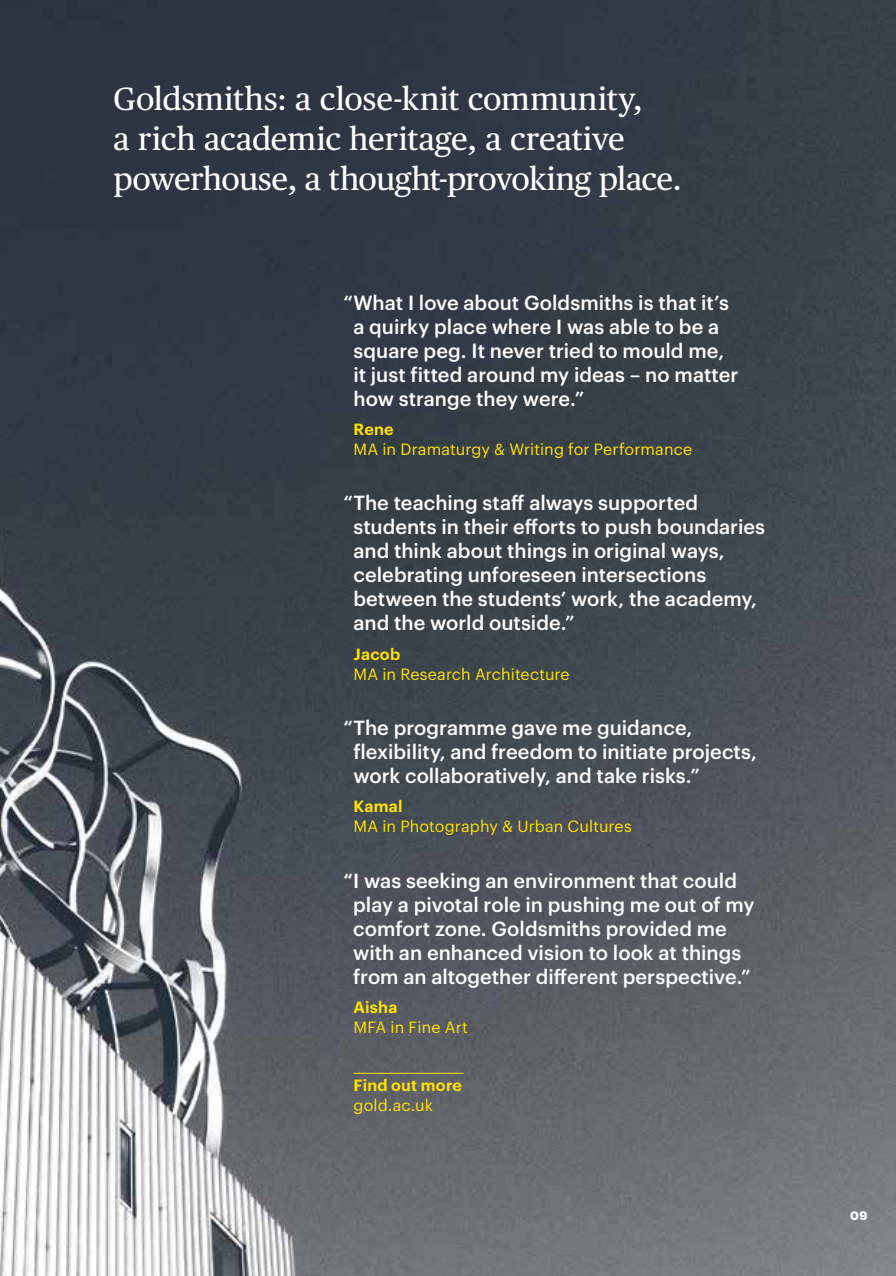
<style>
.page{position:relative;width:896px;height:1276px;background:#fff}
.page>*{position:absolute;margin:0;border:0;box-sizing:border-box;transform-origin:0 0}
.t1{font:32px/40px "Publico Text";letter-spacing:-.01em;color:#fff}
.t2{font:500 20px/24px "Graphik";color:#fff}
.t3{font:16px "Graphik";letter-spacing:.005em;color:#ffe200}
.t4{font:600 16px "Graphik";letter-spacing:.015em;color:#ffe200}
.t5{font:700 12px "Graphik";color:#fff}
</style>
<div class="page">
<img style="left:0;top:0;width:896px;height:1276px">
<hr style="left:353px;top:1072px;width:110px;height:1px;background:#ffe200">
<h1 class="t1" style="left:113px;top:77px;width:570px">Goldsmiths: a close-knit community,<br>a rich academic heritage, a creative powerhouse, a thought-provoking place.</h1>
<p class="t2" style="left:353px;top:289px;width:387px;text-indent:-10px">“What I love about Goldsmiths is that it’s a quirky place where I was able to be a square peg. It never tried to mould me, it just fitted around my ideas – no matter how strange they were.”</p>
<p class="t4" style="left:353px;top:417px;width:41px">Rene</p>
<p class="t3" style="left:353px;top:437px;width:340px">MA in Dramaturgy &amp; Writing for Performance</p>
<p class="t2" style="left:353px;top:489px;width:413px;text-indent:-10px">“The teaching staff always supported students in their efforts to push boundaries and think about things in original ways, celebrating unforeseen intersections between the students’ work, the academy, and the world outside.”</p>
<p class="t4" style="left:353px;top:641px;width:48px">Jacob</p>
<p class="t3" style="left:353px;top:662px;width:218px">MA in Research Architecture</p>
<p class="t2" style="left:353px;top:714px;width:405px;text-indent:-10px">“The programme gave me guidance, flexibility, and freedom to initiate projects, work collaboratively, and take risks.”</p>
<p class="t4" style="left:353px;top:794px;width:51px">Kamal</p>
<p class="t3" style="left:353px;top:814px;width:280px">MA in Photography &amp; Urban Cultures</p>
<p class="t2" style="left:353px;top:867px;width:403px;text-indent:-10px">“I was seeking an environment that could play a pivotal role in pushing me out of my comfort zone. Goldsmiths provided me with an enhanced vision to look at things from an altogether different perspective.”</p>
<p class="t4" style="left:353px;top:995px;width:45px">Aisha</p>
<p class="t3" style="left:353px;top:1015px;width:116px">MFA in Fine Art</p>
<p class="t4" style="left:353px;top:1072px;width:110px">Find out more</p>
<p class="t3" style="left:353px;top:1093px;width:81px">gold.ac.uk</p>
<p class="t5" style="left:850px;top:1205px;width:19px">09</p>
</div>
